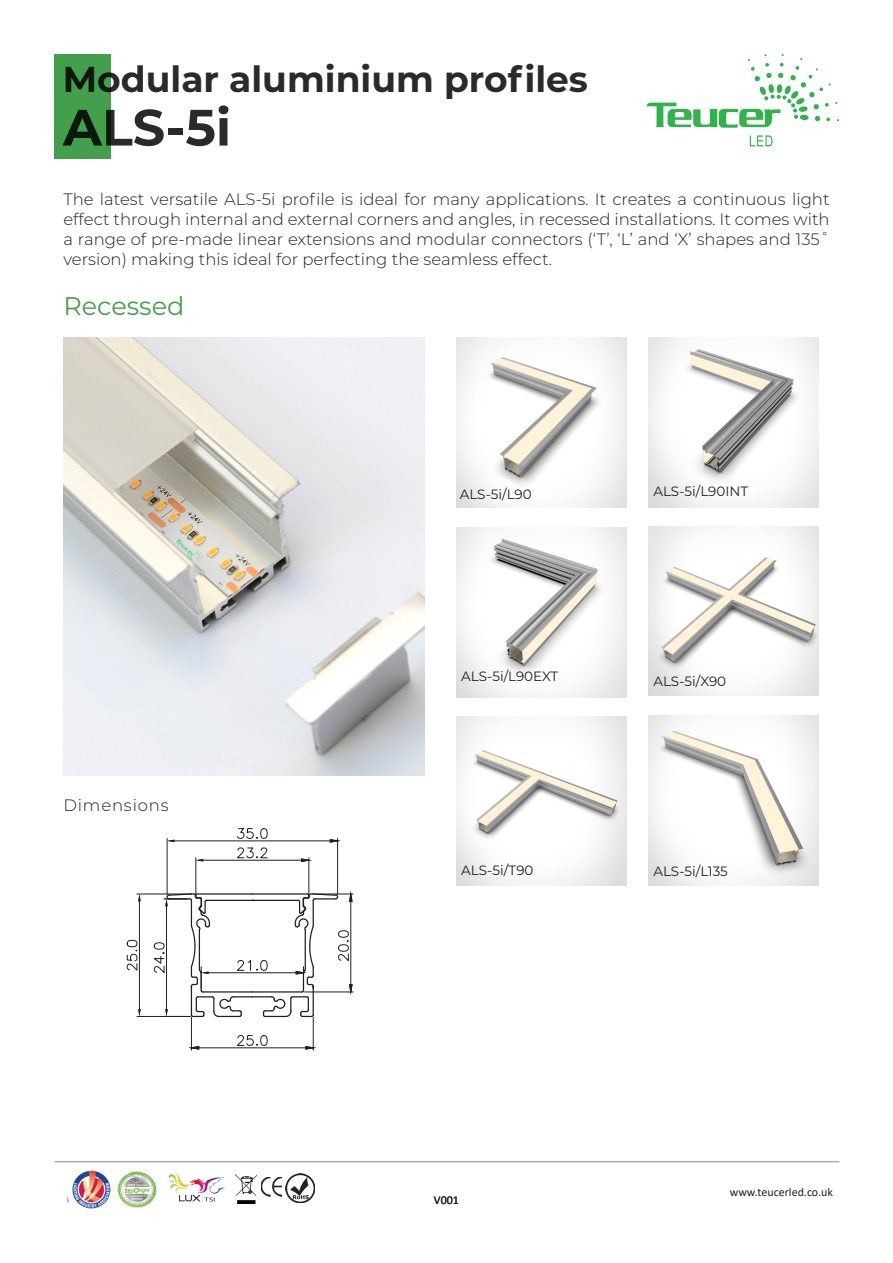
<style>
.page{position:relative;width:893px;height:1263px;background:#fff}
.page>*{position:absolute;margin:0;border:0;box-sizing:border-box;transform-origin:0 0}
.Big_Title{font:700 51px "Montserrat";color:#2b292a}
.Big_Title-2{font:700 36px "Montserrat";color:#2b292a}
.Service_Title{font:25.5px "Montserrat";color:#449f4d}
.t1{font:300 16.5px/19.8px "Montserrat";color:#231f20;text-align:justify}
.t2{font:300 16.5px "Montserrat";letter-spacing:.05em;color:#231f20}
.t3{font:13.5px "Montserrat";color:#231f20}
.t4{font:12px "Calibri";color:#231f20}
</style>
<div class="page">
<div style="left:54px;top:54px;width:57px;height:104px;background:#449f4d"></div>
<svg style="left:750px;top:135px;width:22px;height:11px"></svg>
<svg style="left:647px;top:54px;width:192px;height:74px"></svg>
<img style="left:68px;top:1170px;width:43px;height:39px">
<hr style="left:54px;top:1161px;width:785px;height:1px;background:#afafb1">
<img style="left:236px;top:1174px;width:21px;height:29px">
<img style="left:261px;top:1177px;width:21px;height:19px">
<img style="left:286px;top:1174px;width:29px;height:29px">
<img style="left:117px;top:1171px;width:40px;height:37px">
<img style="left:168px;top:1173px;width:58px;height:29px">
<img style="left:63px;top:338px;width:362px;height:437px">
<hr style="left:337px;top:838px;width:1px;height:57px;background:#231f20">
<hr style="left:167px;top:838px;width:1px;height:57px;background:#231f20">
<hr style="left:174px;top:841px;width:156px;height:1px;background:#231f20">
<svg style="left:330px;top:839px;width:11px;height:4px"></svg>
<svg style="left:167px;top:840px;width:7px;height:2px"></svg>
<svg style="left:237px;top:828px;width:31px;height:11px"></svg>
<hr style="left:137px;top:894px;width:54px;height:1px;background:#231f20">
<hr style="left:137px;top:1016px;width:53px;height:1px;background:#231f20">
<hr style="left:139px;top:901px;width:1px;height:108px;background:#231f20">
<svg style="left:138px;top:894px;width:3px;height:7px"></svg>
<svg style="left:138px;top:1009px;width:3px;height:7px"></svg>
<svg style="left:127px;top:940px;width:11px;height:31px"></svg>
<hr style="left:196px;top:858px;width:1px;height:35px;background:#231f20">
<hr style="left:309px;top:858px;width:1px;height:35px;background:#231f20">
<hr style="left:203px;top:860px;width:99px;height:1px;background:#231f20">
<svg style="left:196px;top:859px;width:7px;height:2px"></svg>
<svg style="left:301px;top:858px;width:11px;height:4px"></svg>
<svg style="left:237px;top:847px;width:31px;height:11px"></svg>
<hr style="left:191px;top:1017px;width:1px;height:33px;background:#231f20">
<hr style="left:313px;top:1017px;width:1px;height:33px;background:#231f20">
<hr style="left:199px;top:1047px;width:107px;height:1px;background:#231f20">
<svg style="left:188px;top:1046px;width:11px;height:4px"></svg>
<svg style="left:305px;top:1046px;width:11px;height:4px"></svg>
<svg style="left:237px;top:1035px;width:31px;height:11px"></svg>
<svg style="left:153px;top:890px;width:200px;height:128px"></svg>
<img style="left:457px;top:338px;width:170px;height:170px">
<img style="left:649px;top:338px;width:170px;height:170px">
<img style="left:457px;top:527px;width:170px;height:170px">
<img style="left:649px;top:526px;width:170px;height:170px">
<img style="left:457px;top:716px;width:170px;height:169px">
<img style="left:649px;top:715px;width:170px;height:170px">
<p class="Big_Title-2" style="left:63px;top:53px;width:527px">Modular aluminium profiles</p>
<p class="Big_Title" style="left:63px;top:91px;width:170px">ALS-5i</p>
<p class="t1" style="left:63px;top:189px;width:768px">The latest versatile ALS-5i profile is ideal for many applications. It creates a continuous light effect through internal and external corners and angles, in recessed installations. It comes with a range of pre-made linear extensions and modular connectors (‘T’, ‘L’ and ‘X’ shapes and 135˚ version) making this ideal for perfecting the seamless effect.</p>
<p class="Service_Title" style="left:63px;top:289px;width:122px">Recessed</p>
<p class="t3" style="left:460px;top:485px;width:73px">ALS-5i/L90</p>
<p class="t3" style="left:653px;top:482px;width:96px">ALS-5i/L90INT</p>
<p class="t2" style="left:63px;top:794px;width:107px">Dimensions</p>
<p class="t3" style="left:461px;top:667px;width:99px">ALS-5i/L90EXT</p>
<p class="t3" style="left:653px;top:672px;width:74px">ALS-5i/X90</p>
<p class="t3" style="left:461px;top:861px;width:74px">ALS-5i/T90</p>
<p class="t3" style="left:653px;top:861px;width:76px">ALS-5i/L135</p>
<p class="t4" style="left:434px;top:1191px;width:27px">V001</p>
<p class="t4" style="left:730px;top:1183px;width:105px">www.teucerled.co.uk</p>
</div>
